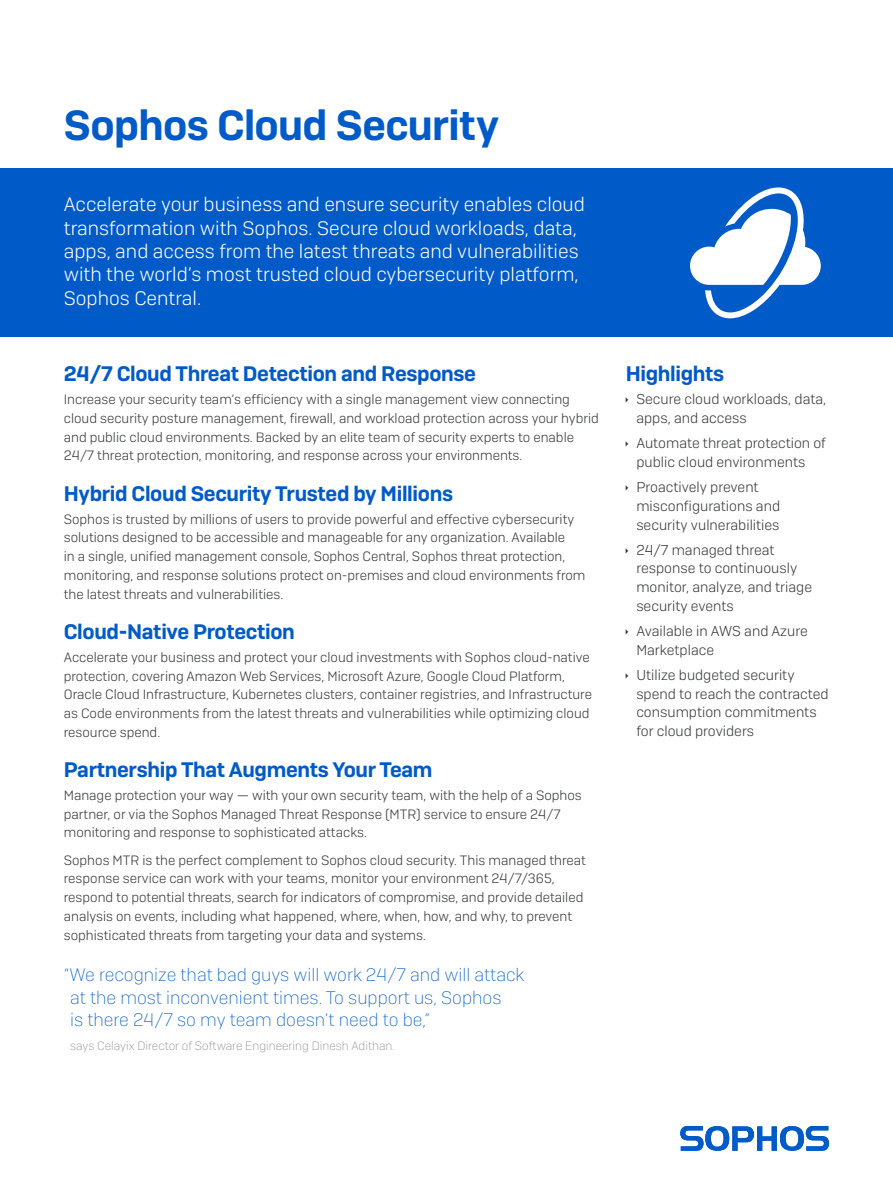
<style>
.page{position:relative;width:893px;height:1191px;background:#fff}
.page>*{position:absolute;margin:0;border:0;box-sizing:border-box;transform-origin:0 0}
.t1{font:600 42px "Sophos Sans";letter-spacing:-.015em;color:#005bc8}
.Subheading_1{font:600 21px "Sophos Sans";letter-spacing:-.015em;color:#005bc8}
.Intro_copy{font:300 19.5px/23.4px "Sophos Sans";color:#fff}
.t2{font:200 18px/22.5px "Sophos Sans";color:#005bc8}
.t3{font:300 14.25px/18.8px "Sophos Sans";color:#363738}
.Body_Copy{font:300 13.5px/18.8px "Sophos Sans";color:#363738}
.t4{font:200 12px "Sophos Sans";color:#808081}
</style>
<div class="page">
<div style="left:0;top:168px;width:893px;height:169px;background:#005bc8"></div>
<svg style="left:680px;top:1126px;width:149px;height:24px"></svg>
<svg style="left:690px;top:187px;width:131px;height:131px"></svg>
<p class="t1" style="left:64px;top:100px;width:437px">Sophos Cloud Security</p>
<p class="Intro_copy" style="left:64px;top:192px;width:523px">Accelerate your business and ensure security enables cloud transformation with Sophos. Secure cloud workloads, data, apps, and access from the latest threats and vulnerabilities with the world’s most trusted cloud cybersecurity platform, Sophos Central.</p>
<p class="Subheading_1" style="left:64px;top:361px;width:414px">24/7 Cloud Threat Detection and Response</p>
<p class="Body_Copy" style="left:64px;top:390px;width:537px">Increase your security team’s efficiency with a single management view connecting cloud security posture management, firewall, and workload protection across your hybrid and public cloud environments. Backed by an elite team of security experts to enable 24/7 threat protection, monitoring, and response across your environments.</p>
<p class="Subheading_1" style="left:64px;top:480px;width:391px">Hybrid Cloud Security Trusted by Millions</p>
<p class="Body_Copy" style="left:64px;top:509px;width:523px">Sophos is trusted by millions of users to provide powerful and effective cybersecurity solutions designed to be accessible and manageable for any organization. Available<br>in a single, unified management console, Sophos Central, Sophos threat protection, monitoring, and response solutions protect on-premises and cloud environments from the latest threats and vulnerabilities.</p>
<p class="Subheading_1" style="left:64px;top:618px;width:233px">Cloud-Native Protection</p>
<p class="Body_Copy" style="left:64px;top:647px;width:530px">Accelerate your business and protect your cloud investments with Sophos cloud-native protection, covering Amazon Web Services, Microsoft Azure, Google Cloud Platform, Oracle Cloud Infrastructure, Kubernetes clusters, container registries, and Infrastructure as Code environments from the latest threats and vulnerabilities while optimizing cloud resource spend.</p>
<p class="Subheading_1" style="left:64px;top:756px;width:370px">Partnership That Augments Your Team</p>
<p class="Body_Copy" style="left:64px;top:785px;width:520px">Manage protection your way — with your own security team, with the help of a Sophos partner, or via the Sophos Managed Threat Response (MTR) service to ensure 24/7 monitoring and response to sophisticated attacks.</p>
<p class="Body_Copy" style="left:64px;top:850px;width:524px">Sophos MTR is the perfect complement to Sophos cloud security. This managed threat response service can work with your teams, monitor your environment 24/7/365, respond to potential threats, search for indicators of compromise, and provide detailed analysis on events, including what happened, where, when, how, and why, to prevent sophisticated threats from targeting your data and systems.</p>
<p class="t2" style="left:70px;top:963px;width:456px;text-indent:-6px">“We recognize that bad guys will work 24/7 and will attack at the most inconvenient times. To support us, Sophos<br>is there 24/7 so my team doesn’t need to be,”</p>
<p class="t4" style="left:70px;top:1038px;width:326px">says Celayix Director of Software Engineering Dinesh Adithan.</p>
<p class="Subheading_1" style="left:626px;top:361px;width:100px">Highlights</p>
<p class="t3" style="left:636px;top:389px;width:191px">Secure cloud workloads, data, apps, and access</p>
<p class="t3" style="left:636px;top:433px;width:191px">Automate threat protection of public cloud environments</p>
<p class="t3" style="left:636px;top:477px;width:145px">Proactively prevent misconfigurations and security vulnerabilities</p>
<p class="t3" style="left:636px;top:540px;width:177px">24/7 managed threat response to continuously monitor, analyze, and triage security events</p>
<p class="t3" style="left:636px;top:621px;width:173px">Available in AWS and Azure<br>Marketplace</p>
<p class="t3" style="left:636px;top:665px;width:194px">Utilize budgeted security spend to reach the contracted consumption commitments for cloud providers</p>
</div>
